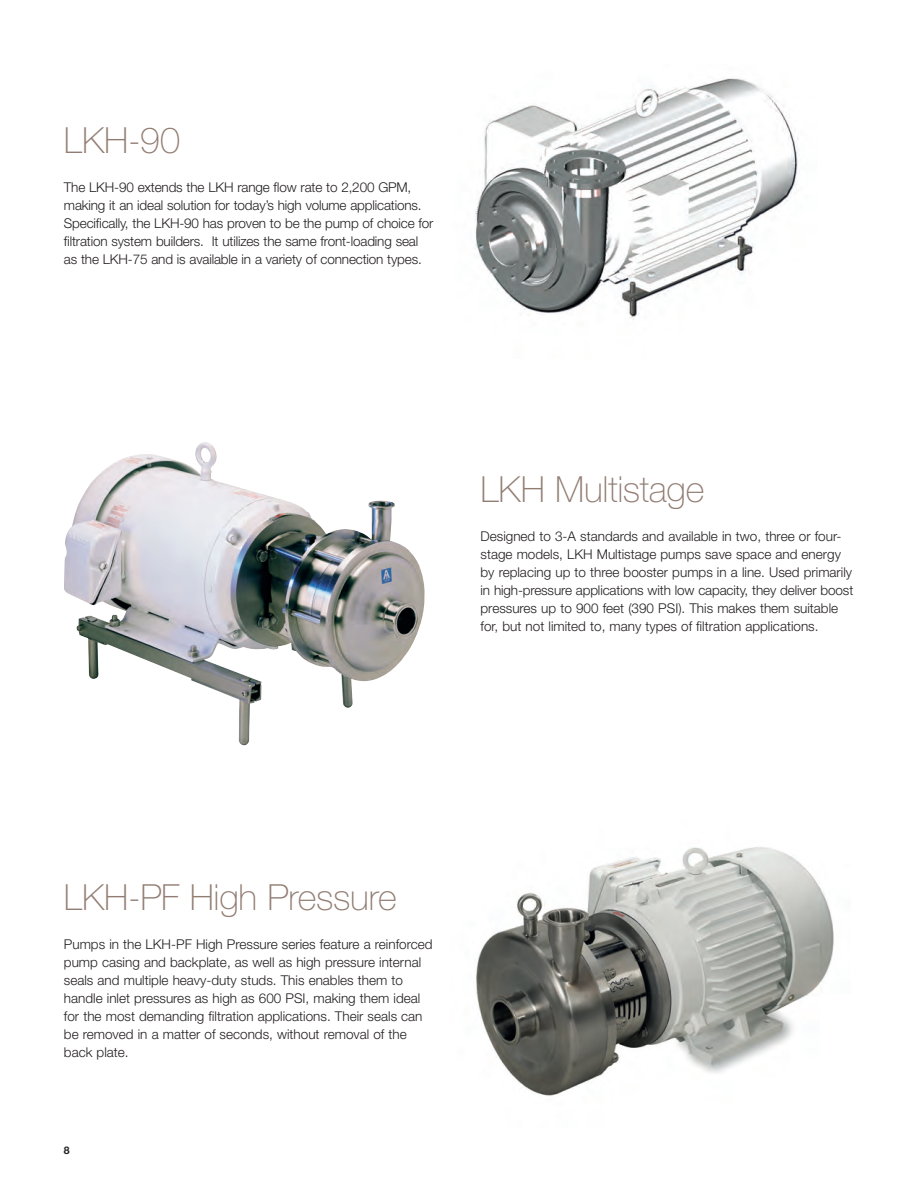
<style>
.page{position:relative;width:918px;height:1188px;background:#fff}
.page>*{position:absolute;margin:0;border:0;box-sizing:border-box;transform-origin:0 0}
.t1{font:100 36px "Helvetica Neue LT Std";letter-spacing:-.005em;color:#927d73}
.t2{font:300 13.5px/18px "Helvetica Neue LT Std";color:#231f20}
.t3{font:700 10.5px "Helvetica Neue LT Std";color:#231f20}
</style>
<div class="page">
<img style="left:64px;top:448px;width:361px;height:297px">
<img style="left:476px;top:846px;width:358px;height:250px">
<img style="left:475px;top:78px;width:323px;height:242px">
<h1 class="t1" style="left:64px;top:119px;width:118px">LKH-90</h1>
<p class="t2" style="left:64px;top:178px;width:371px">The LKH-90 extends the LKH range flow rate to 2,200 GPM, making it an ideal solution for today’s high volume applications.<br>Specifically, the LKH-90 has proven to be the pump of choice for filtration system builders. It utilizes the same front-loading seal as the LKH-75 and is available in a variety of connection types.</p>
<h1 class="t1" style="left:480px;top:468px;width:225px">LKH Multistage</h1>
<p class="t2" style="left:480px;top:527px;width:374px">Designed to 3-A standards and available in two, three or four&shy;stage models, LKH Multistage pumps save space and energy by replacing up to three booster pumps in a line. Used primarily in high-pressure applications with low capacity, they deliver boost pressures up to 900 feet (390 PSI). This makes them suitable for, but not limited to, many types of filtration applications.</p>
<h1 class="t1" style="left:64px;top:876px;width:334px">LKH-PF High Pressure</h1>
<p class="t2" style="left:64px;top:935px;width:370px">Pumps in the LKH-PF High Pressure series feature a reinforced pump casing and backplate, as well as high pressure internal seals and multiple heavy-duty studs. This enables them to handle inlet pressures as high as 600 psi , making them ideal for the most demanding filtration applications. Their seals can be removed in a matter of seconds, without removal of the back plate.</p>
<p class="t3" style="left:64px;top:1143px;width:7px">8</p>
</div>
